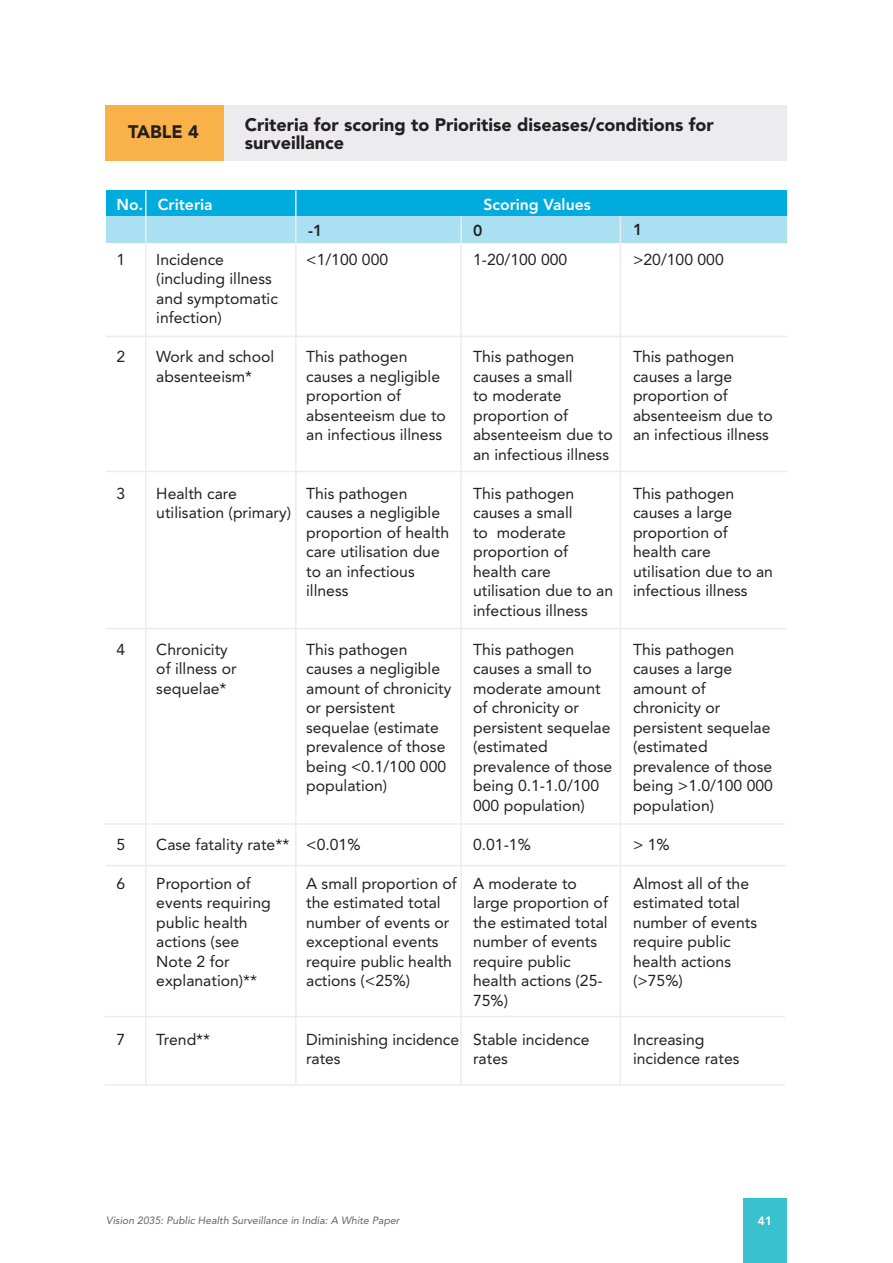
<style>
.page{position:relative;width:893px;height:1263px;background:#fff}
.page>*{position:absolute;margin:0;border:0;box-sizing:border-box;transform-origin:0 0}
.t1{font:900 18px/18.8px "Avenir LT Std";color:#231f20}
.t2{font:15.75px/19.5px "Avenir LT Std";color:#231f20}
.t3{font:800 15.75px "Avenir LT Std";color:#fff}
.t4{font:800 15.75px "Avenir LT Std";color:#231f20}
.t5{font:800 12px "Avenir LT Std";color:#fff}
.t6{font:italic 10.5px "Avenir LT Std";color:#636366}
</style>
<div class="page">
<div style="left:743px;top:1199px;width:44px;height:64px;background:#39c1cf"></div>
<div style="left:106px;top:191px;width:681px;height:26px;background:#00acdd"></div>
<div style="left:106px;top:217px;width:681px;height:26px;background:#abe0f2"></div>
<hr style="left:145px;top:191px;width:2px;height:895px;background:#ececee">
<hr style="left:106px;top:336px;width:681px;height:1px;background:#ececee">
<hr style="left:106px;top:471px;width:681px;height:1px;background:#ececee">
<hr style="left:106px;top:628px;width:681px;height:1px;background:#ececee">
<hr style="left:104px;top:823px;width:681px;height:2px;background:#ececee">
<hr style="left:106px;top:865px;width:681px;height:1px;background:#ececee">
<hr style="left:104px;top:1016px;width:681px;height:1px;background:#ececee">
<hr style="left:104px;top:1084px;width:681px;height:2px;background:#ececee">
<hr style="left:295px;top:191px;width:2px;height:895px;background:#ececee">
<hr style="left:620px;top:217px;width:1px;height:869px;background:#ececee">
<hr style="left:460px;top:217px;width:2px;height:869px;background:#ececee">
<div style="left:224px;top:106px;width:563px;height:55px;background:#ececee"></div>
<div style="left:106px;top:106px;width:118px;height:55px;background:#f9b24a"></div>
<p class="t1" style="left:128px;top:122px;width:72px">TABLE 4</p>
<p class="t1" style="left:245px;top:115px;width:470px">Criteria for scoring to Prioritise diseases/conditions for surveillance</p>
<p class="t3" style="left:116px;top:195px;width:28px">No.</p>
<p class="t3" style="left:158px;top:195px;width:56px">Criteria</p>
<p class="t3" style="left:483px;top:195px;width:109px">Scoring Values</p>
<p class="t4" style="left:308px;top:221px;width:16px">-1</p>
<p class="t4" style="left:473px;top:221px;width:11px">0</p>
<p class="t4" style="left:633px;top:220px;width:11px">1</p>
<p class="t2" style="left:116px;top:250px;width:10px">1</p>
<p class="t2" style="left:116px;top:347px;width:10px">2</p>
<p class="t2" style="left:116px;top:484px;width:10px">3</p>
<p class="t2" style="left:116px;top:640px;width:10px">4</p>
<p class="t2" style="left:116px;top:835px;width:10px">5</p>
<p class="t2" style="left:116px;top:874px;width:10px">6</p>
<p class="t2" style="left:116px;top:1030px;width:10px">7</p>
<p class="t2" style="left:156px;top:250px;width:123px">Incidence (including illness and symptomatic infection)</p>
<p class="t2" style="left:156px;top:347px;width:119px">Work and school absenteeism*</p>
<p class="t2" style="left:156px;top:484px;width:136px">Health care utilisation (primary)</p>
<p class="t2" style="left:156px;top:640px;width:82px">Chronicity of illness or sequelae*</p>
<p class="t2" style="left:156px;top:835px;width:135px">Case fatality rate**</p>
<p class="t2" style="left:156px;top:874px;width:116px">Proportion of events requiring public health actions (see<br>Note 2 for explanation)**</p>
<p class="t2" style="left:156px;top:1030px;width:55px">Trend**</p>
<p class="t2" style="left:306px;top:250px;width:83px">&lt;1/100 000</p>
<p class="t2" style="left:473px;top:250px;width:96px">1-20/100 000</p>
<p class="t2" style="left:306px;top:347px;width:141px">This pathogen causes a negligible proportion of absenteeism due to an infectious illness</p>
<p class="t2" style="left:306px;top:484px;width:145px">This pathogen causes a negligible proportion of health care utilisation due to an infectious illness</p>
<p class="t2" style="left:306px;top:640px;width:147px">This pathogen causes a negligible amount of chronicity or persistent sequelae (estimate prevalence of those being &lt;0.1/100 000 population)</p>
<p class="t2" style="left:306px;top:835px;width:56px">&lt;0.01%</p>
<p class="t2" style="left:306px;top:874px;width:152px">A small proportion of the estimated total number of events or exceptional events require public health actions (&lt;25%)</p>
<p class="t2" style="left:306px;top:1030px;width:155px">Diminishing incidence rates</p>
<p class="t2" style="left:473px;top:347px;width:141px">This pathogen causes a small<br>to moderate proportion of absenteeism due to an infectious illness</p>
<p class="t2" style="left:473px;top:484px;width:142px">This pathogen causes a small<br>to moderate proportion of health care utilisation due to an infectious illness</p>
<p class="t2" style="left:473px;top:640px;width:141px">This pathogen causes a small to moderate amount of chronicity or persistent sequelae (estimated prevalence of those being 0.1-1.0/100<br>000 population)</p>
<p class="t2" style="left:473px;top:835px;width:59px">0.01-1%</p>
<p class="t2" style="left:473px;top:874px;width:136px">A moderate to large proportion of the estimated total number of events require public health actions (25-<br>75%)</p>
<p class="t2" style="left:473px;top:1030px;width:118px">Stable incidence rates</p>
<p class="t2" style="left:633px;top:250px;width:92px">&gt;20/100 000</p>
<p class="t2" style="left:633px;top:347px;width:141px">This pathogen causes a large proportion of absenteeism due to an infectious illness</p>
<p class="t2" style="left:633px;top:484px;width:142px">This pathogen causes a large proportion of health care utilisation due to an infectious illness</p>
<p class="t2" style="left:633px;top:640px;width:142px">This pathogen causes a large amount of chronicity or persistent sequelae (estimated prevalence of those being &gt;1.0/100 000 population)</p>
<p class="t2" style="left:633px;top:835px;width:38px">&gt; 1%</p>
<p class="t2" style="left:633px;top:874px;width:126px">Almost all of the estimated total number of events require public health actions (&gt;75%)</p>
<p class="t2" style="left:633px;top:1030px;width:108px">Increasing incidence rates</p>
<p class="t6" style="left:106px;top:1214px;width:295px">Vision 2035: Public Health Surveillance in India: A White Paper</p>
<p class="t5" style="left:758px;top:1214px;width:16px">41</p>
</div>
